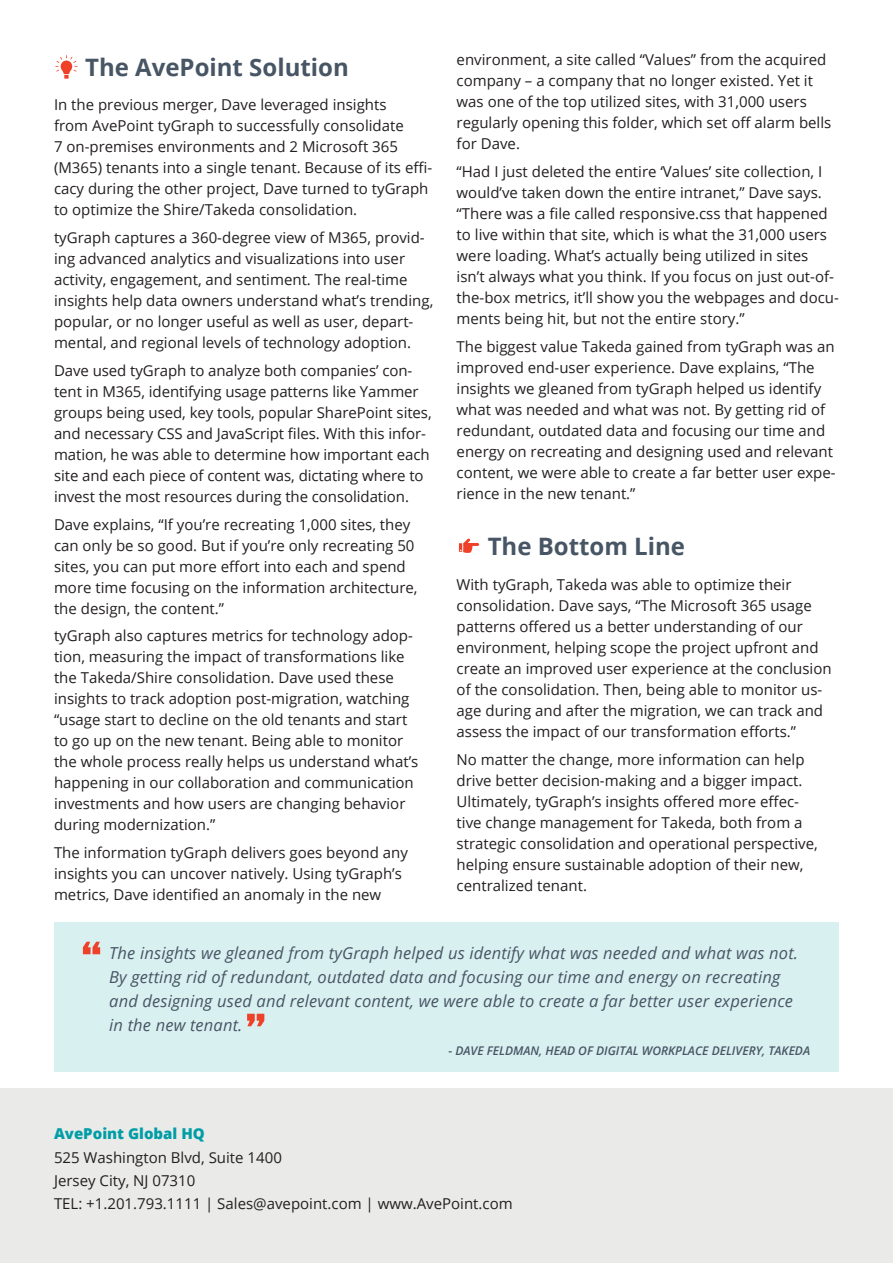
<style>
.page{position:relative;width:893px;height:1263px;background:#fff}
.page>*{position:absolute;margin:0;border:0;box-sizing:border-box;transform-origin:0 0}
.t1{font:700 24px "Open Sans";color:#475564}
.t2{font:italic 16.5px/24px "Open Sans";letter-spacing:.01em;color:#475564}
.t3{font:15px/21px "Open Sans";color:#231f20}
.t4{font:800 15px "Open Sans";color:#009da7}
.t5{font:italic 600 12px "Open Sans";color:#475564}
</style>
<div class="page">
<svg style="left:55px;top:55px;width:23px;height:24px"></svg>
<svg style="left:459px;top:539px;width:20px;height:14px"></svg>
<div style="left:0;top:1088px;width:893px;height:175px;background:#eaeae8"></div>
<div style="left:54px;top:922px;width:785px;height:150px;background:#d9f0f1"></div>
<svg style="left:83px;top:942px;width:17px;height:12px"></svg>
<svg style="left:247px;top:1014px;width:17px;height:12px"></svg>
<h1 class="t1" style="left:85px;top:50px;width:265px">The AvePoint Solution</h1>
<p class="t3" style="left:54px;top:94px;width:380px">In the previous merger, Dave leveraged insights<br>from AvePoint tyGraph to successfully consolidate<br>7 on-premises environments and 2 Microsoft 365 (M365) tenants into a single tenant. Because of its effi&shy;cacy during the other project, Dave turned to tyGraph to optimize the Shire/Takeda consolidation.</p>
<p class="t3" style="left:54px;top:227px;width:381px">tyGraph captures a 360-degree view of M365, provid&shy;ing advanced analytics and visualizations into user activity, engagement, and sentiment. The real-time insights help data owners understand what’s trending, popular, or no longer useful as well as user, depart&shy;mental, and regional levels of technology adoption.</p>
<p class="t3" style="left:54px;top:360px;width:379px">Dave used tyGraph to analyze both companies’ con&shy;tent in M365, identifying usage patterns like Yammer groups being used, key tools, popular SharePoint sites, and necessary CSS and JavaScript files. With this infor&shy;mation, he was able to determine how important each site and each piece of content was, dictating where to invest the most resources during the consolidation.</p>
<p class="t3" style="left:54px;top:513px;width:365px">Dave explains, “If you’re recreating 1,000 sites, they can only be so good. But if you’re only recreating 50 sites, you can put more effort into each and spend more time focusing on the information architecture, the design, the content.”</p>
<p class="t3" style="left:54px;top:625px;width:366px">tyGraph also captures metrics for technology adop&shy;tion, measuring the impact of transformations like the Takeda/Shire consolidation. Dave used these insights to track adoption post-migration, watching “usage start to decline on the old tenants and start to go up on the new tenant. Being able to monitor the whole process really helps us understand what’s happening in our collaboration and communication investments and how users are changing behavior during modernization.”</p>
<p class="t3" style="left:54px;top:842px;width:355px">The information tyGraph delivers goes beyond any insights you can uncover natively. Using tyGraph’s metrics, Dave identified an anomaly in the new</p>
<p class="t3" style="left:457px;top:49px;width:376px">environment, a site called “Values” from the acquired company – a company that no longer existed. Yet it was one of the top utilized sites, with 31,000 users regularly opening this folder, which set off alarm bells for Dave.</p>
<p class="t3" style="left:457px;top:161px;width:384px">“Had I just deleted the entire ‘Values’ site collection, I would’ve taken down the entire intranet,” Dave says. “There was a file called responsive.css that happened to live within that site, which is what the 31,000 users were loading. What’s actually being utilized in sites isn’t always what you think. If you focus on just out-of&shy;the-box metrics, it’ll show you the webpages and docu&shy;ments being hit, but not the entire story.”</p>
<p class="t3" style="left:457px;top:336px;width:381px">The biggest value Takeda gained from tyGraph was an improved end-user experience. Dave explains, “The insights we gleaned from tyGraph helped us identify what was needed and what was not. By getting rid of redundant, outdated data and focusing our time and energy on recreating and designing used and relevant content, we were able to create a far better user expe&shy;rience in the new tenant.”</p>
<h1 class="t1" style="left:488px;top:530px;width:199px">The Bottom Line</h1>
<p class="t3" style="left:457px;top:573px;width:377px">With tyGraph, Takeda was able to optimize their consolidation. Dave says, “The Microsoft 365 usage patterns offered us a better understanding of our environment, helping scope the project upfront and create an improved user experience at the conclusion of the consolidation. Then, being able to monitor us&shy;age during and after the migration, we can track and assess the impact of our transformation efforts.”</p>
<p class="t3" style="left:457px;top:748px;width:363px">No matter the change, more information can help drive better decision-making and a bigger impact.<br>Ultimately, tyGraph’s insights offered more effec&shy;tive change management for Takeda, both from a strategic consolidation and operational perspective, helping ensure sustainable adoption of their new, centralized tenant.</p>
<p class="t2" style="left:109px;top:940px;width:690px">The insights we gleaned from tyGraph helped us identify what was needed and what was not.<br>By getting rid of redundant, outdated data and focusing our time and energy on recreating and designing used and relevant content, we were able to create a far better user experience in the new tenant.</p>
<p class="t5" style="left:448px;top:1042px;width:363px">- DAVE FELDMAN, HEAD OF DIGITAL WORKPLACE DELIVERY, TAKEDA</p>
<p class="t4" style="left:54px;top:1122px;width:152px">AvePoint Global HQ</p>
<p class="t3" style="left:54px;top:1145px;width:460px;line-height:23.2px">525 Washington Blvd, Suite 1400<br>Jersey City, NJ 07310<br>TEL: +1.201.793.1111 | Sales@avepoint.com | www.AvePoint.com</p>
</div>
